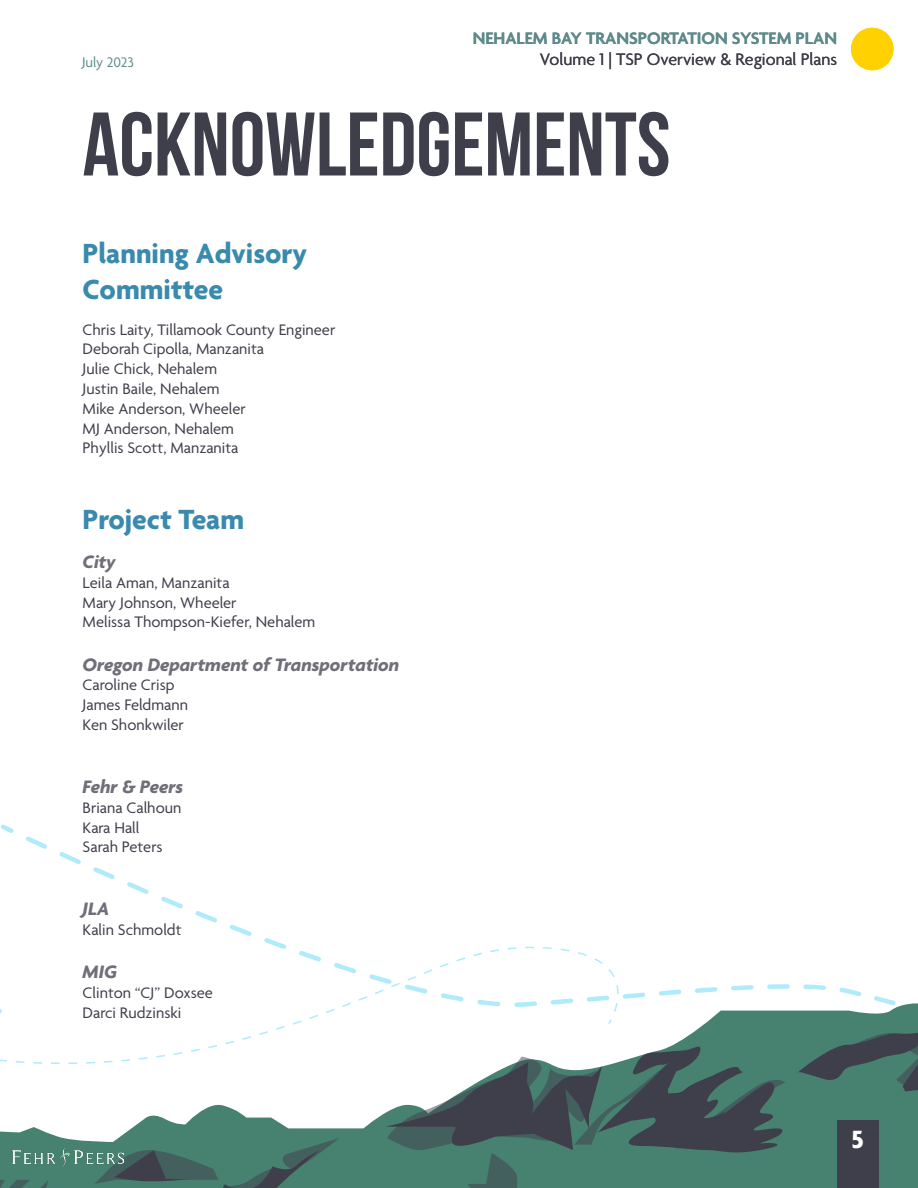
<style>
.page{position:relative;width:918px;height:1188px;background:#fff}
.page>*{position:absolute;margin:0;border:0;box-sizing:border-box;transform-origin:0 0}
.Non-TOC_Section_Header{font:700 90px "Bebas Neue";color:#3f3f4c}
.Header_2{font:700 30px/36px "Agenda";color:#3a8aae}
.t1{font:700 27px "Agenda";color:#fff}
.Header_3{font:italic 700 19.5px "Agenda";color:#6f6f79}
.t2{font:600 18px "Agenda";color:#5e8a8b}
.t3{font:18px "Agenda";color:#3f3f4c}
.Body_Text{font:16.5px "Agenda";color:#3f3f4c}
.t4{font:15px "Agenda";color:#5e8a8b}
</style>
<div class="page">
<div style="left:851px;top:28px;width:43px;height:42px;background:#ffd100;border-radius:50%"></div>
<svg style="left:0;top:824px;width:918px;height:364px"></svg>
<p class="t2" style="left:473px;top:28px;width:366px">NEHALEM BAY TRANSPORTATION SYSTEM PLAN</p>
<p class="t4" style="left:82px;top:54px;width:53px">July 2023</p>
<p class="t3" style="left:540px;top:50px;width:299px">Volume 1 | TSP Overview &amp; Regional Plans</p>
<p class="Non-TOC_Section_Header" style="left:83px;top:95px;width:589px">ACKNOWLEDGEMENTS</p>
<p class="Header_2" style="left:83px;top:237px;width:226px">Planning Advisory<br>Committee</p>
<p class="Body_Text" style="left:83px;top:320px;width:254px">Chris Laity, Tillamook County Engineer</p>
<p class="Body_Text" style="left:83px;top:340px;width:183px">Deborah Cipolla, Manzanita</p>
<p class="Body_Text" style="left:83px;top:360px;width:136px">Julie Chick, Nehalem</p>
<p class="Body_Text" style="left:83px;top:380px;width:138px">Justin Baile, Nehalem</p>
<p class="Body_Text" style="left:83px;top:400px;width:165px">Mike Anderson, Wheeler</p>
<p class="Body_Text" style="left:83px;top:419px;width:153px">MJ Anderson, Nehalem</p>
<p class="Body_Text" style="left:83px;top:439px;width:157px">Phyllis Scott, Manzanita</p>
<p class="Header_2" style="left:83px;top:503px;width:163px">Project Team</p>
<p class="Header_3" style="left:83px;top:551px;width:35px">City</p>
<p class="Body_Text" style="left:83px;top:574px;width:149px">Leila Aman, Manzanita</p>
<p class="Body_Text" style="left:83px;top:594px;width:156px">Mary Johnson, Wheeler</p>
<p class="Body_Text" style="left:83px;top:613px;width:234px">Melissa Thompson-Kiefer, Nehalem</p>
<p class="Header_3" style="left:83px;top:654px;width:318px">Oregon Department of Transportation</p>
<p class="Body_Text" style="left:83px;top:676px;width:93px">Caroline Crisp</p>
<p class="Body_Text" style="left:83px;top:696px;width:107px">James Feldmann</p>
<p class="Body_Text" style="left:83px;top:716px;width:103px">Ken Shonkwiler</p>
<p class="Header_3" style="left:83px;top:776px;width:102px">Fehr &amp; Peers</p>
<p class="Body_Text" style="left:83px;top:799px;width:100px">Briana Calhoun</p>
<p class="Body_Text" style="left:83px;top:819px;width:59px">Kara Hall</p>
<p class="Body_Text" style="left:83px;top:838px;width:82px">Sarah Peters</p>
<p class="Header_3" style="left:83px;top:899px;width:28px">JLA</p>
<p class="Body_Text" style="left:83px;top:921px;width:100px">Kalin Schmoldt</p>
<p class="Header_3" style="left:83px;top:962px;width:36px">MIG</p>
<p class="Body_Text" style="left:83px;top:984px;width:132px">Clinton “CJ” Doxsee</p>
<p class="Body_Text" style="left:83px;top:1004px;width:100px">Darci Rudzinski</p>
<h3 class="t1" style="left:851px;top:1125px;width:14px">5</h3>
</div>
